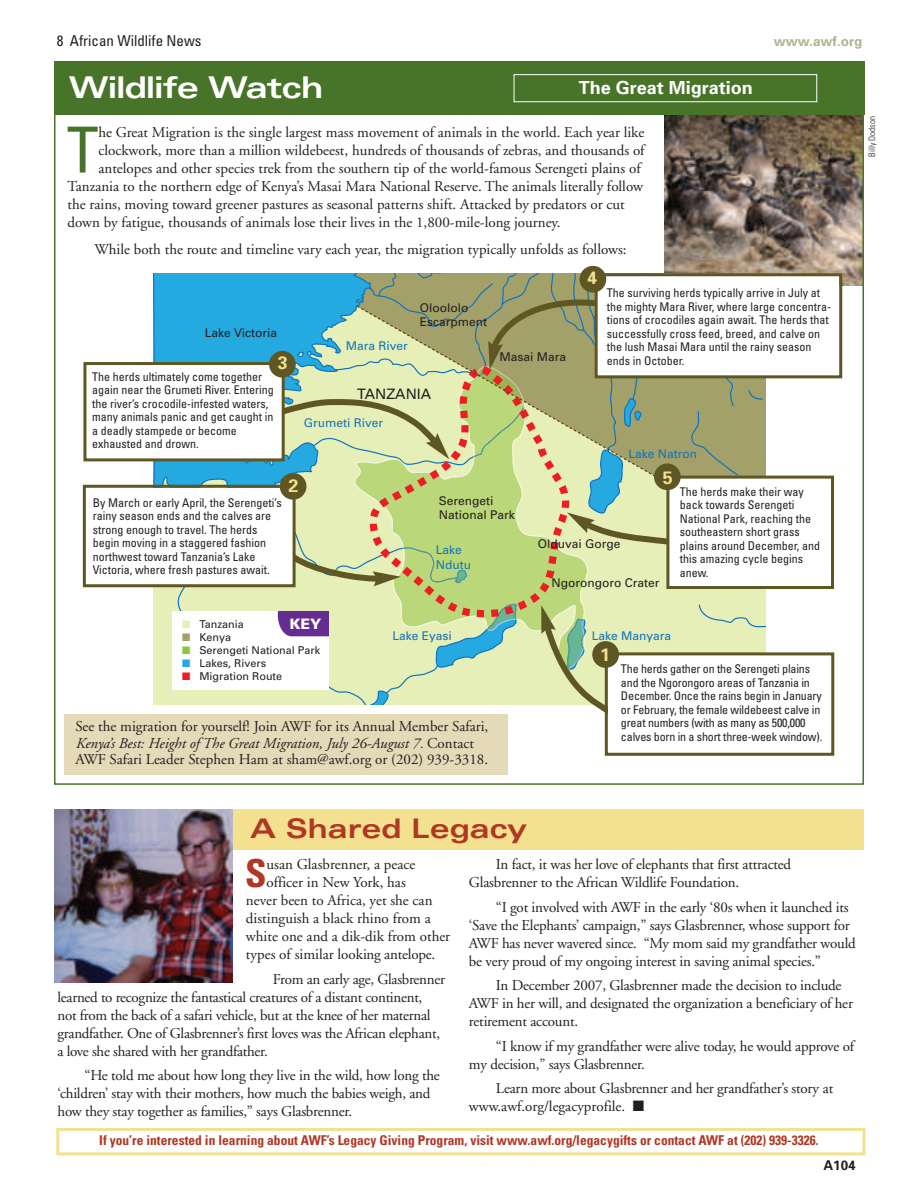
<style>
.page{position:relative;width:918px;height:1188px;background:#fff}
.page>*{position:absolute;margin:0;border:0;box-sizing:border-box;transform-origin:0 0}
.t1{font:condensed 63.6px "Univers";color:#48742a}
.t2{font:700 condensed 38.7px "Univers";color:#af3723}
.t3{font:700 expanded 30px "Univers";letter-spacing:-.02em;color:#fff}
.t4{font:700 expanded 27px "Univers";color:#af3723}
.t5{font:700 18px "Univers";color:#fff}
.t6{font:700 18px "Univers";color:#f4e18f}
.t7{font:15px/18px "Adobe Garamond";letter-spacing:-.015em;color:#231f20}
.t8{font:condensed 15px "Univers";color:#231f20}
.t9{font:14.4px "Univers";color:#231f20}
.t10{font:900 14.4px "Univers";color:#fff}
.t11{font:700 condensed 13.5px "Univers";color:#af3723}
.t12{font:700 13.5px "Univers";color:#b2b28e}
.t13{font:700 13.5px "Univers";color:#231f20}
.t14{font:condensed 12px/13.5px "Univers";color:#231f20}
.t15{font:12px/14.4px "Univers";color:#231f20}
.t16{font:12px/14.4px "Univers";color:#1074bc}
.t17{font:10.8px "Univers";color:#231f20}
.t18{font:300 condensed 9px "Univers";color:#231f20}
.s1{color:#e7efb8}
.s2{color:#a3a069}
.s3{color:#8bc63e}
.s4{color:#24aae1}
.s5{color:#ee1d23}
.s6{font-style:italic}
</style>
<div class="page">
<div style="left:54px;top:809px;width:810px;height:40px;background:#f4e18f"></div>
<img style="left:664px;top:115px;width:197px;height:171px">
<div style="left:56px;top:1128px;width:810px;height:27px;border:3px solid #f4e18f"></div>
<svg style="left:154px;top:273px;width:18px;height:212px"></svg>
<div style="left:54px;top:61px;width:811px;height:54px;background:#48742a"></div>
<div style="left:514px;top:74px;width:303px;height:28px;border:1px solid #fff"></div>
<div style="left:598px;top:276px;width:241px;height:99px;background:#fff"></div>
<div style="left:595px;top:273px;width:247px;height:105px;border:3px solid #5e5723"></div>
<div style="left:666px;top:476px;width:168px;height:113px;border:3px solid #5e5723"></div>
<svg style="left:172px;top:273px;width:593px;height:450px"></svg>
<div style="left:86px;top:365px;width:196px;height:93px;background:#fff"></div>
<div style="left:83px;top:362px;width:202px;height:99px;border:3px solid #5e5723"></div>
<div style="left:86px;top:488px;width:207px;height:96px;background:#fff"></div>
<div style="left:83px;top:485px;width:213px;height:102px;border:3px solid #5e5723"></div>
<div style="left:608px;top:655px;width:223px;height:98px;background:#fff"></div>
<div style="left:605px;top:652px;width:229px;height:104px;border:3px solid #5e5723"></div>
<div style="left:592px;top:641px;width:27px;height:27px;background:#5e5723;border-radius:50%"></div>
<div style="left:269px;top:351px;width:27px;height:27px;background:#5e5723;border-radius:50%"></div>
<div style="left:280px;top:473px;width:26px;height:27px;background:#5e5723;border-radius:50%"></div>
<div style="left:580px;top:266px;width:26px;height:27px;background:#5e5723;border-radius:50%"></div>
<div style="left:654px;top:463px;width:27px;height:27px;background:#5e5723;border-radius:50%"></div>
<img style="left:54px;top:809px;width:178px;height:174px">
<div style="left:64px;top:714px;width:443px;height:61px;background:#e5dab7"></div>
<p class="t8" style="left:57px;top:35px;width:146px">8 African Wildlife News</p>
<p class="t12" style="left:774px;top:36px;width:90px">www.awf.org</p>
<h3 class="t3" style="left:69px;top:77px;width:256px">Wildlife Watch</h3>
<p class="t5" style="left:579px;top:81px;width:176px">The Great Migration</p>
<h1 class="t1" style="left:67px;top:127px;width:33px">T</h1>
<p class="t7" style="left:98px;top:124px;width:548px">he Great Migration is the single largest mass movement of animals in the world. Each year like</p>
<p class="t18" style="left:869px;top:157px;width:42px;rotate:-90deg">Billy Dodson</p>
<p class="t7" style="left:98px;top:142px;width:548px">clockwork, more than a million wildebeest, hundreds of thousands of zebras, and thousands of</p>
<p class="t7" style="left:98px;top:160px;width:544px">antelopes and other species trek from the southern tip of the world-famous Serengeti plains of</p>
<p class="t7" style="left:68px;top:178px;width:577px">Tanzania to the northern edge of Kenya’s Masai Mara National Reserve. The animals literally follow</p>
<p class="t7" style="left:68px;top:196px;width:559px">the rains, moving toward greener pastures as seasonal patterns shift. Attacked by predators or cut</p>
<p class="t7" style="left:68px;top:214px;width:495px">down by fatigue, thousands of animals lose their lives in the 1,800-mile-long journey.</p>
<p class="t7" style="left:95px;top:242px;width:534px">While both the route and timeline vary each year, the migration typically unfolds as follows:</p>
<p class="t15" style="left:205px;top:327px;width:74px">Lake Victoria</p>
<p class="t6" style="left:278px;top:356px;width:12px">3</p>
<p class="t14" style="left:92px;top:371px;width:183px">The herds ultimately come together again near the Grumeti River. Entering the river’s crocodile-infested waters, many animals panic and get caught in a deadly stampede or become exhausted and drown.</p>
<p class="t16" style="left:346px;top:340px;width:64px">Mara River</p>
<p class="t15" style="left:420px;top:301px;width:69px">Oloololo<br>Escarpment</p>
<p class="t9" style="left:357px;top:389px;width:76px">TANZANIA</p>
<p class="t16" style="left:304px;top:417px;width:81px">Grumeti River</p>
<p class="t15" style="left:500px;top:351px;width:68px">Masai Mara</p>
<p class="t6" style="left:587px;top:271px;width:12px">4</p>
<p class="t14" style="left:607px;top:287px;width:226px">The surviving herds typically arrive in July at the mighty Mara River, where large concentra&shy;tions of crocodiles again await. The herds that successfully cross feed, breed, and calve on the lush Masai Mara until the rainy season ends in October.</p>
<p class="t16" style="left:628px;top:448px;width:70px">Lake Natron</p>
<p class="t6" style="left:288px;top:479px;width:12px">2</p>
<p class="t14" style="left:93px;top:497px;width:191px">By March or early April, the Serengeti’s rainy season ends and the calves are strong enough to travel. The herds begin moving in a staggered fashion northwest toward Tanzania’s Lake Victoria, where fresh pastures await.</p>
<p class="t15" style="left:439px;top:495px;width:78px">Serengeti<br>National Park</p>
<p class="t16" style="left:436px;top:544px;width:37px">Lake<br>Ndutu</p>
<p class="t6" style="left:663px;top:471px;width:12px">5</p>
<p class="t15" style="left:538px;top:538px;width:84px">Olduvai Gorge</p>
<p class="t15" style="left:552px;top:577px;width:110px">Ngorongoro Crater</p>
<p class="t14" style="left:680px;top:486px;width:142px">The herds make their way back towards Serengeti<br>National Park, reaching the southeastern short grass plains around December, and this amazing cycle begins anew.</p>
<p class="t10" style="left:289px;top:619px;width:34px">KEY</p>
<p class="t17" style="left:182px;top:620px;width:63px"><span class="s1">■</span> Tanzania</p>
<p class="t17" style="left:182px;top:633px;width:51px"><span class="s2">■</span> Kenya</p>
<p class="t17" style="left:182px;top:646px;width:139px"><span class="s3">■</span> Serengeti National Park</p>
<p class="t17" style="left:182px;top:659px;width:85px"><span class="s4">■</span> Lakes, Rivers</p>
<p class="t17" style="left:182px;top:672px;width:102px"><span class="s5">■</span> Migration Route</p>
<p class="t16" style="left:393px;top:629px;width:61px">Lake Eyasi</p>
<p class="t16" style="left:592px;top:629px;width:81px">Lake Manyara</p>
<p class="t6" style="left:600px;top:648px;width:12px">1</p>
<p class="t14" style="left:621px;top:663px;width:203px">The herds gather on the Serengeti plains and the Ngorongoro areas of Tanzania in December. Once the rains begin in January or February, the female wildebeest calve in great numbers (with as many as 500,000 calves born in a short three-week window).</p>
<p class="t7" style="left:76px;top:719px;width:414px;line-height:16.5px">See the migration for yourself! Join AWF for its Annual Member Safari,<br><span class="s6">Kenya’s Best: Height of The Great Migration, July 26-August 7.</span> Contact<br>AWF Safari Leader Stephen Ham at sham@awf.org or (202) 939-3318.</p>
<h3 class="t4" style="left:250px;top:819px;width:279px">A Shared Legacy</h3>
<h2 class="t2" style="left:245px;top:859px;width:23px">S</h2>
<p class="t7" style="left:267px;top:857px;width:150px">usan Glasbrenner, a peace</p>
<p class="t7" style="left:266px;top:875px;width:141px">officer in New York, has</p>
<p class="t7" style="left:246px;top:893px;width:188px">never been to Africa, yet she can</p>
<p class="t7" style="left:246px;top:911px;width:186px">distinguish a black rhino from a</p>
<p class="t7" style="left:246px;top:929px;width:206px">white one and a dik-dik from other</p>
<p class="t7" style="left:246px;top:947px;width:191px">types of similar looking antelope.</p>
<p class="t7" style="left:58px;top:971px;width:389px;text-indent:215px">From an early age, Glasbrenner learned to recognize the fantastical creatures of a distant continent, not from the back of a safari vehicle, but at the knee of her maternal grandfather. One of Glasbrenner’s first loves was the African elephant, a love she shared with her grandfather.</p>
<p class="t7" style="left:58px;top:1068px;width:384px;text-indent:27px">“He told me about how long they live in the wild, how long the ‘children’ stay with their mothers, how much the babies weigh, and how they stay together as families,” says Glasbrenner.</p>
<p class="t7" style="left:469px;top:857px;width:324px;text-indent:27px">In fact, it was her love of elephants that first attracted<br>Glasbrenner to the African Wildlife Foundation.</p>
<p class="t7" style="left:469px;top:899px;width:388px;text-indent:27px">“I got involved with AWF in the early ‘80s when it launched its ‘Save the Elephants’ campaign,” says Glasbrenner, whose support for AWF has never wavered since. “My mom said my grandfather would be very proud of my ongoing interest in saving animal species.”</p>
<p class="t7" style="left:469px;top:978px;width:385px;text-indent:27px">In December 2007, Glasbrenner made the decision to include<br>AWF in her will, and designated the organization a beneficiary of her retirement account.</p>
<p class="t7" style="left:469px;top:1038px;width:387px;text-indent:27px">“I know if my grandfather were alive today, he would approve of my decision,” says Glasbrenner.</p>
<p class="t7" style="left:469px;top:1081px;width:366px;text-indent:27px">Learn more about Glasbrenner and her grandfather’s story at www.awf.org/legacyprofile. ■</p>
<p class="t11" style="left:99px;top:1136px;width:721px">If you’re interested in learning about AWF’s Legacy Giving Program, visit www.awf.org/legacygifts or contact AWF at (202) 939-3326.</p>
<p class="t13" style="left:823px;top:1160px;width:34px">A104</p>
</div>
